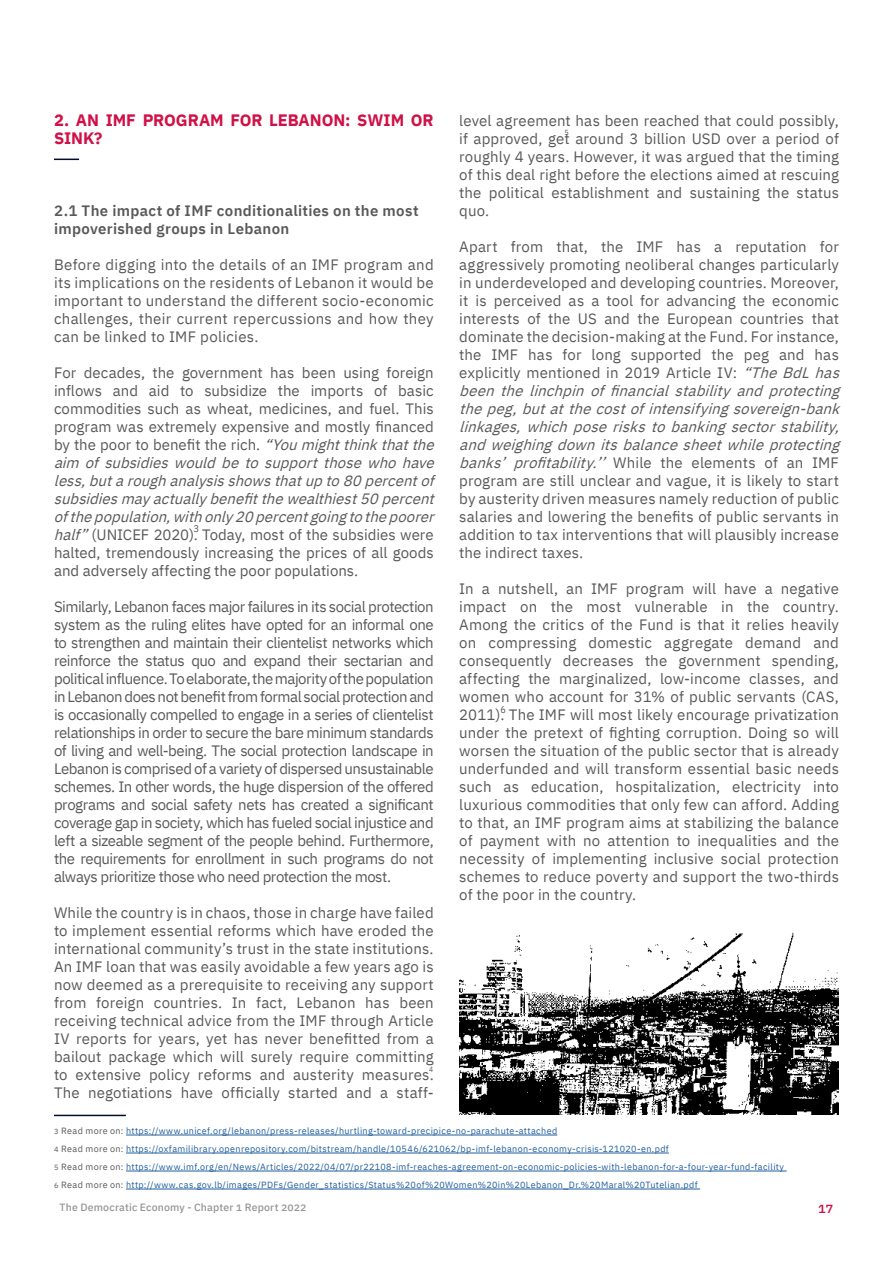
<style>
.page{position:relative;width:893px;height:1263px;background:#fff}
.page>*{position:absolute;margin:0;border:0;box-sizing:border-box;transform-origin:0 0}
.t1{font:700 16.5px/18px "IBM Plex Sans Arabic";letter-spacing:-.005em;color:#d01047}
.t2{font:15px/18px "IBM Plex Sans Arabic";letter-spacing:.01em;color:#58595b;text-align:justify}
.t3{font:600 15px/18px "IBM Plex Sans Arabic";letter-spacing:.02em;color:#58595b}
.t4{font:500 13.5px "IBM Plex Sans Arabic";color:#d01047}
.t5{font:500 10.5px "IBM Plex Sans Arabic";letter-spacing:.015em;color:#939598}
.t6{font:9.9px "IBM Plex Sans Arabic";color:#58585a;scale:.92 1}
.t7{font:9.75px "IBM Plex Sans Arabic";color:#58585a}
.t8{font:9px/18px "IBM Plex Sans Arabic";letter-spacing:.04em;color:#215e9e}
.t9{font:7.5px "IBM Plex Sans Arabic";color:#58585a;scale:.9 1}
.t10{font:7.35px "IBM Plex Sans Arabic";color:#58585a}
.s1{font-style:italic}
.s2{font-size:7.5px;color:#58595b}
.s3{color:#58595b}
</style>
<div class="page">
<svg style="left:54px;top:159px;width:25px;height:1px"></svg>
<img style="left:459px;top:932px;width:380px;height:182px">
<hr style="left:54px;top:1115px;width:72px;height:1px;background:#000d2b">
<hr style="left:126px;top:1135px;width:431px;height:1px;background:#215e9e">
<hr style="left:126px;top:1153px;width:543px;height:1px;background:#215e9e">
<hr style="left:126px;top:1171px;width:661px;height:1px;background:#215e9e">
<hr style="left:126px;top:1189px;width:574px;height:1px;background:#215e9e">
<p class="t1" style="left:54px;top:111px;width:381px">2. AN IMF PROGRAM FOR LEBANON: SWIM OR<br>SINK?</p>
<p class="t3" style="left:54px;top:202px;width:366px">2.1 The impact of IMF conditionalities on the most impoverished groups in Lebanon</p>
<p class="t2" style="left:54px;top:256px;width:381px">Before digging into the details of an IMF program and its implications on the residents of Lebanon it would be important to understand the different socio-economic challenges, their current repercussions and how they can be linked to IMF policies.</p>
<p class="t2" style="left:54px;top:364px;width:387px;text-align:left">For decades, the government has been using foreign inflows and aid to subsidize the imports of basic commodities such as wheat, medicines, and fuel. This program was extremely expensive and mostly financed by the poor to benefit the rich. <span class="s1">“Youmightthinkthatthe aim ofsubsidieswouldbetosupportthosewhohave less,butaroughanalysisshowsthatupto80percentof subsidiesmayactuallybenefitthewealthiest50percent ofthepopulation,withonly20percentgoingtothepoorer half”</span>(UNICEF 2020). Today, most of the subsidies were halted, tremendously increasing the prices of all goods and adversely affecting the poor populations.</p>
<p class="t2" style="left:54px;top:598px;width:381px">Similarly, Lebanon faces major failures in its social protection system as the ruling elites have opted for an informal one to strengthen and maintain their clientelist networks which reinforce the status quo and expand their sectarian and political influence. To elaborate, the majority of the population in Lebanon does not benefit from formal social protection and is occasionally compelled to engage in a series of clientelist relationships in order to secure the bare minimum standards of living and well-being. The social protection landscape in Lebanon is comprised of a variety of dispersed unsustainable schemes. In other words, the huge dispersion of the offered programs and social safety nets has created a significant coverage gap in society, which has fueled social injustice and left a sizeable segment of the people behind. Furthermore, the requirements for enrollment in such programs do not always prioritize those who need protection the most.</p>
<p class="t2" style="left:54px;top:904px;width:381px">While the country is in chaos, those in charge have failed to implement essential reforms which have eroded the international community’s trust in the state institutions.<br>An IMF loan that was easily avoidable a few years ago is now deemed as a prerequisite to receiving any support from foreign countries. In fact, Lebanon has been receiving technical advice from the IMF through Article IV reports for years, yet has never benefitted from a bailout package which will surely require committing to extensive policy reforms and austerity measures.<br>The negotiations have officially started and a staff-</p>
<p class="t7" style="left:193px;top:523px;width:7px">3</p>
<p class="t9" style="left:429px;top:1065px;width:6px">4</p>
<p class="t2" style="left:459px;top:112px;width:381px">level agreement has been reached that could possibly, if approved, get around 3 billion USD over a period of roughly 4 years. However, it was argued that the timing of this deal right before the elections aimed at rescuing the political establishment and sustaining the status quo.</p>
<p class="t2" style="left:459px;top:238px;width:388px;text-align:left">Apart from that, the IMF has a reputation for aggressively promoting neoliberal changes particularly in underdeveloped and developing countries. Moreover, it is perceived as a tool for advancing the economic interests of the US and the European countries that dominate the decision-making at the Fund. For instance, the IMF has for long supported the peg and has explicitly mentioned in 2019 Article IV: <span class="s1">“TheBdLhas beenthelinchpinoffinancialstabilityandprotecting thepeg,butatthecostofintensifyingsovereign-bank linkages,whichposeriskstobankingsectorstability, andweighingdownitsbalancesheetwhileprotecting banks’ profitability.’’</span> W h i le t h e e le m e nts of a n I M F program are still unclear and vague, it is likely to start by austerity driven measures namely reduction of public salaries and lowering the benefits of public servants in addition to tax interventions that will plausibly increase the indirect taxes.</p>
<p class="t2" style="left:459px;top:580px;width:381px">In a nutshell, an IMF program will have a negative impact on the most vulnerable in the country.<br>Among the critics of the Fund is that it relies heavily on compressing domestic aggregate demand and consequently decreases the government spending, affecting the marginalized, low-income classes, and women who account for 31% of public servants (CAS, 2011). The IMF will most likely encourage privatization under the pretext of fighting corruption. Doing so will worsen the situation of the public sector that is already underfunded and will transform essential basic needs such as education, hospitalization, electricity into luxurious commodities that only few can afford. Adding to that, an IMF program aims at stabilizing the balance of payment with no attention to inequalities and the necessity of implementing inclusive social protection schemes to reduce poverty and support the two-thirds of the poor in the country.</p>
<p class="t10" style="left:565px;top:128px;width:6px">5</p>
<p class="t6" style="left:501px;top:703px;width:7px">6</p>
<p class="t8" style="left:54px;top:1122px;width:732px"><span class="s2">3</span> <span class="s3">Read more on:</span> https://www.unicef.org/lebanon/press-releases/hurtling-toward-precipice-no-parachute-attached<br><span class="s2">4</span> <span class="s3">Read more on:</span> https://oxfamilibrary.openrepository.com/bitstream/handle/10546/621062/bp-imf-lebanon-economy-crisis-121020-en.pdf<br><span class="s2">5</span> <span class="s3">Read more on:</span> https://www.imf.org/en/News/Articles/2022/04/07/pr22108-imf-reaches-agreement-on-economic-policies-with-lebanon-for-a-four-year-fund-facility</p>
<p class="t8" style="left:54px;top:1176px;width:645px"><span class="s2">6</span> <span class="s3">Read more on:</span> http://www.cas.gov.lb/images/PDFs/Gender_statistics/Status%20of%20Women%20in%20Lebanon_Dr.%20Maral%20Tutelian.pdf</p>
<p class="t5" style="left:60px;top:1201px;width:249px">The Democratic Economy - Chapter 1 Report 2022</p>
<p class="t4" style="left:818px;top:1201px;width:17px">17</p>
</div>
